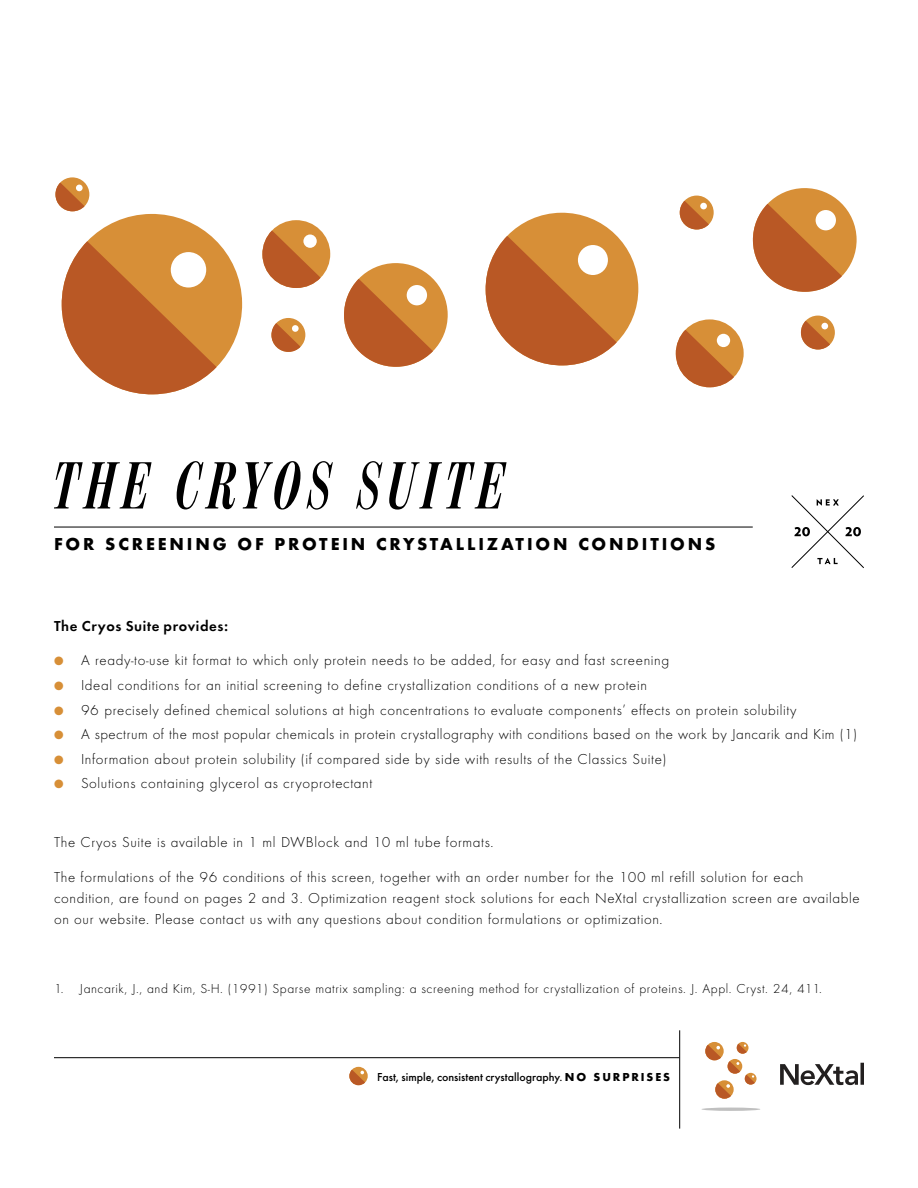
<style>
.page{position:relative;width:918px;height:1188px;background:#fff}
.page>*{position:absolute;margin:0;border:0;box-sizing:border-box;transform-origin:0 0}
.t1{font:italic 600 66px "Moderno FB Comp";letter-spacing:.12em;color:#000}
.t2{font:18px "Futura Bld";letter-spacing:.16em;color:#000}
.t3{font:15px/21px "Futura Lgt";letter-spacing:.04em;color:#000}
.t4{font:15px "Futura Dem Bld";letter-spacing:.04em;color:#000}
.t5{font:13.5px "Futura Lgt";letter-spacing:.04em;color:#000}
.t6{font:12px "Futura Mdm";color:#000}
.s1{color:#d78f37}
.s2{font-family:"Futura Bld"}
</style>
<div class="page">
<hr style="left:679px;top:1030px;width:1px;height:99px;background:#000">
<hr style="left:54px;top:1057px;width:625px;height:1px;background:#000">
<hr style="left:701px;top:1108px;width:59px;height:3px;background:#c0c0c0;border-radius:50%">
<svg style="left:705px;top:1042px;width:19px;height:18px"></svg>
<div style="left:737px;top:1042px;width:12px;height:12px;background:#d78f37;border-radius:50%"></div>
<svg style="left:745px;top:1073px;width:12px;height:12px"></svg>
<svg style="left:705px;top:1044px;width:50px;height:55px"></svg>
<svg style="left:780px;top:1063px;width:84px;height:22px"></svg>
<svg style="left:349px;top:1067px;width:19px;height:18px"></svg>
<svg style="left:349px;top:1070px;width:16px;height:15px"></svg>
<hr style="left:54px;top:527px;width:699px;height:1px;background:#000">
<svg style="left:791px;top:495px;width:73px;height:73px"></svg>
<div style="left:753px;top:188px;width:104px;height:104px;background:#d78f37;border-radius:50%"></div>
<svg style="left:753px;top:204px;width:89px;height:88px"></svg>
<div style="left:344px;top:263px;width:104px;height:104px;background:#d78f37;border-radius:50%"></div>
<svg style="left:344px;top:279px;width:89px;height:88px"></svg>
<div style="left:262px;top:220px;width:69px;height:68px;background:#d78f37;border-radius:50%"></div>
<svg style="left:262px;top:230px;width:59px;height:58px"></svg>
<svg style="left:271px;top:318px;width:35px;height:34px"></svg>
<svg style="left:271px;top:323px;width:30px;height:29px"></svg>
<div style="left:801px;top:316px;width:34px;height:34px;background:#d78f37;border-radius:50%"></div>
<svg style="left:801px;top:321px;width:29px;height:29px"></svg>
<div style="left:680px;top:196px;width:34px;height:34px;background:#d78f37;border-radius:50%"></div>
<svg style="left:680px;top:201px;width:29px;height:29px"></svg>
<svg style="left:55px;top:177px;width:35px;height:34px"></svg>
<div style="left:676px;top:319px;width:68px;height:69px;background:#d78f37;border-radius:50%"></div>
<svg style="left:676px;top:330px;width:58px;height:58px"></svg>
<svg style="left:55px;top:183px;width:188px;height:212px"></svg>
<svg style="left:485px;top:213px;width:154px;height:153px"></svg>
<h1 class="t1" style="left:54px;top:449px;width:452px">THE CRYOS SUITE</h1>
<p class="t2" style="left:54px;top:532px;width:663px">FOR SCREENING OF PROTEIN CRYSTALLIZATION CONDITIONS</p>
<p class="t4" style="left:54px;top:616px;width:176px">The Cryos Suite provides:</p>
<p class="t3" style="left:54px;top:651px;width:617px"><span class="s1">●</span> A ready-to-use kit format to which only protein needs to be added, for easy and fast screening</p>
<p class="t3" style="left:54px;top:676px;width:595px"><span class="s1">●</span> Ideal conditions for an initial screening to define crystallization conditions of a new protein</p>
<p class="t3" style="left:54px;top:700px;width:744px"><span class="s1">●</span> 96 precisely defined chemical solutions at high concentrations to evaluate components’ effects on protein solubility</p>
<p class="t3" style="left:54px;top:725px;width:805px"><span class="s1">●</span> A spectrum of the most popular chemicals in protein crystallography with conditions based on the work by Jancarik and Kim (1)</p>
<p class="t3" style="left:54px;top:749px;width:614px"><span class="s1">●</span> Information about protein solubility (if compared side by side with results of the Classics Suite)</p>
<p class="t3" style="left:54px;top:774px;width:320px"><span class="s1">●</span> Solutions containing glycerol as cryoprotectant</p>
<p class="t3" style="left:54px;top:833px;width:441px">The Cryos Suite is available in 1 ml DWBlock and 10 ml tube formats.</p>
<p class="t3" style="left:54px;top:867px;width:807px">The formulations of the 96 conditions of this screen, together with an order number for the 100 ml refill solution for each condition, are found on pages 2 and 3. Optimization reagent stock solutions for each NeXtal crystallization screen are available on our website. Please contact us with any questions about condition formulations or optimization.</p>
<p class="t5" style="left:54px;top:979px;width:769px">1. Jancarik, J., and Kim, S-H. (1991) Sparse matrix sampling: a screening method for crystallization of proteins. J. Appl. Cryst. 24, 411.</p>
<p class="t6" style="left:377px;top:1069px;width:294px">Fast, simple, consistent crystallography. <span class="s2">N O S U R P R I S E S</span></p>
</div>
